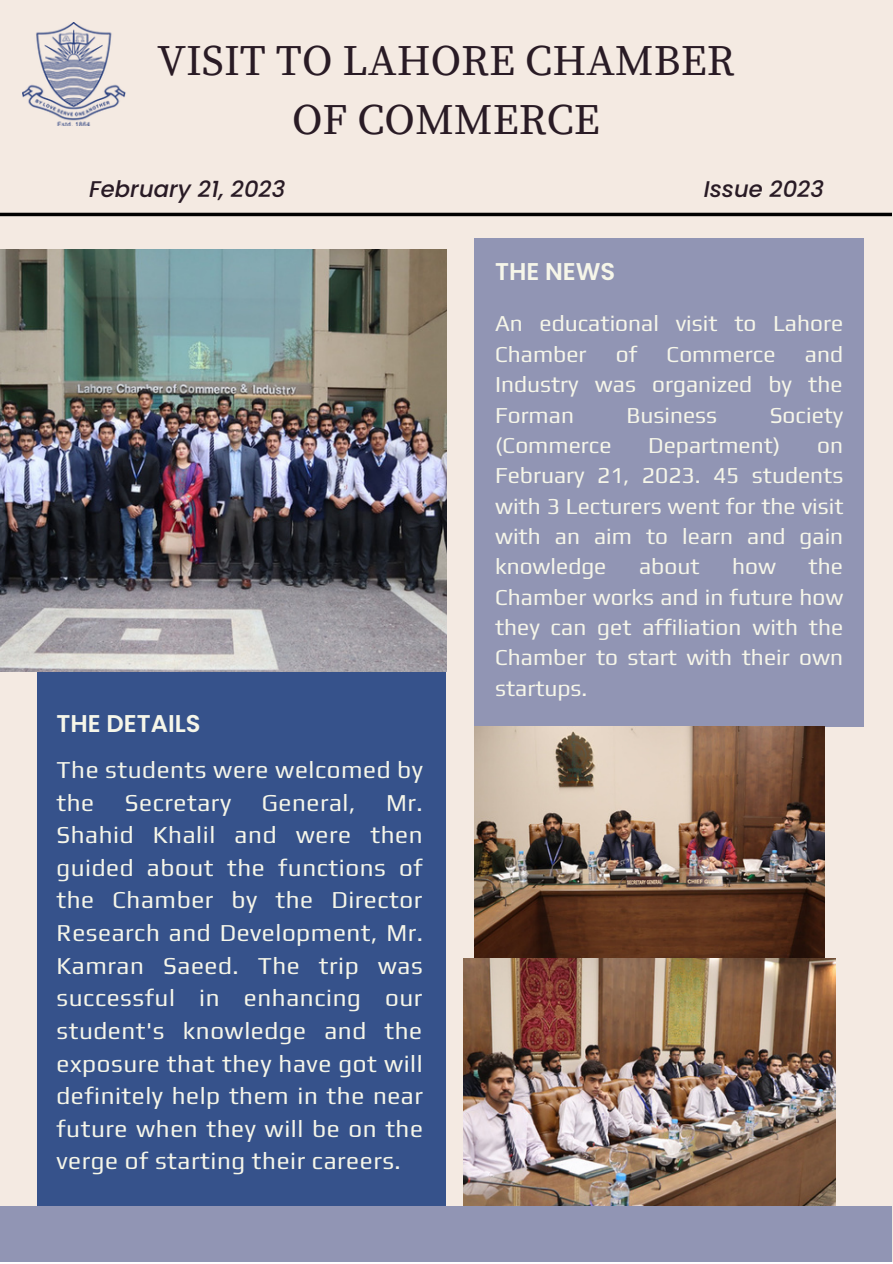
<style>
.page{position:relative;width:893px;height:1264px;background:#fff}
.page>*{position:absolute;margin:0;border:0;box-sizing:border-box;transform-origin:0 0}
.t1{font:43.05px/58.5px "Source Serif Pro";color:#291b25;text-align:center}
.t2{font:24.15px/32.5px "Play";letter-spacing:.025em;color:#f6f6e9}
.t3{font:600 24.15px "Poppins";color:#f6f6e9}
.t4{font:22.65px/30.3px "Play";color:#f6f6e9;text-align:justify}
.t5{font:italic 500 22.65px "Poppins";color:#291b25}
</style>
<div class="page">
<div style="left:0;top:0;width:892px;height:1261px;background:#f4eae2"></div>
<div style="left:37px;top:671px;width:409px;height:535px;background:#36528b"></div>
<img style="left:0;top:250px;width:446px;height:421px">
<div style="left:474px;top:238px;width:389px;height:489px;background:#9195b4"></div>
<img style="left:474px;top:726px;width:350px;height:232px">
<img style="left:463px;top:958px;width:372px;height:247px">
<hr style="left:0;top:213px;width:891px;height:3px;background:#000">
<img style="left:22px;top:22px;width:104px;height:104px">
<div style="left:0;top:1206px;width:891px;height:55px;background:#9195b4"></div>
<p class="t1" style="left:157px;top:33px;width:579px">VISIT TO LAHORE CHAMBER<br>OF COMMERCE</p>
<p class="t5" style="left:89px;top:173px;width:197px">February 21, 2023</p>
<p class="t5" style="left:703px;top:174px;width:122px">Issue 2023</p>
<p class="t3" style="left:495px;top:254px;width:122px">THE NEWS</p>
<p class="t4" style="left:495px;top:308px;width:349px">An educational visit to Lahore<br>Chamber</p>
<p class="t4" style="left:615px;top:338px;width:23px">of</p>
<p class="t4" style="left:666px;top:338px;width:110px">Commerce</p>
<p class="t4" style="left:495px;top:338px;width:349px;text-indent:310px">and Industry was organized by the Forman</p>
<p class="t4" style="left:626px;top:399px;width:92px">Business</p>
<p class="t4" style="left:769px;top:399px;width:75px">Society</p>
<p class="t3" style="left:56px;top:706px;width:146px">THE DETAILS</p>
<p class="t2" style="left:56px;top:753px;width:368px">The students were welcomed by the</p>
<p class="t2" style="left:125px;top:785px;width:108px">Secretary</p>
<p class="t2" style="left:262px;top:785px;width:95px">General,</p>
<p class="t2" style="left:56px;top:785px;width:368px;text-align:justify;text-indent:329px">Mr.<br>Shahid Khalil and were then guided about the functions of the Chamber by the Director Research and Development, Mr.<br>Kamran Saeed. The trip was successful in enhancing our student's knowledge and the exposure that they have got will definitely help them in the near future when they will be on the verge of starting their careers.</p>
<p class="t4" style="left:495px;top:429px;width:118px">(Commerce</p>
<p class="t4" style="left:648px;top:429px;width:134px">Department)</p>
<p class="t4" style="left:495px;top:429px;width:350px;text-indent:322px">on February 21, 2023. 45 students with 3 Lecturers went for the visit with an aim to learn and gain knowledge</p>
<p class="t4" style="left:495px;top:551px;width:350px;text-indent:313px">the Chamber works and in future how they can get affiliation with the Chamber to start with their own startups.</p>
<p class="t4" style="left:639px;top:551px;width:62px">about</p>
<p class="t4" style="left:732px;top:551px;width:45px">how</p>
</div>
